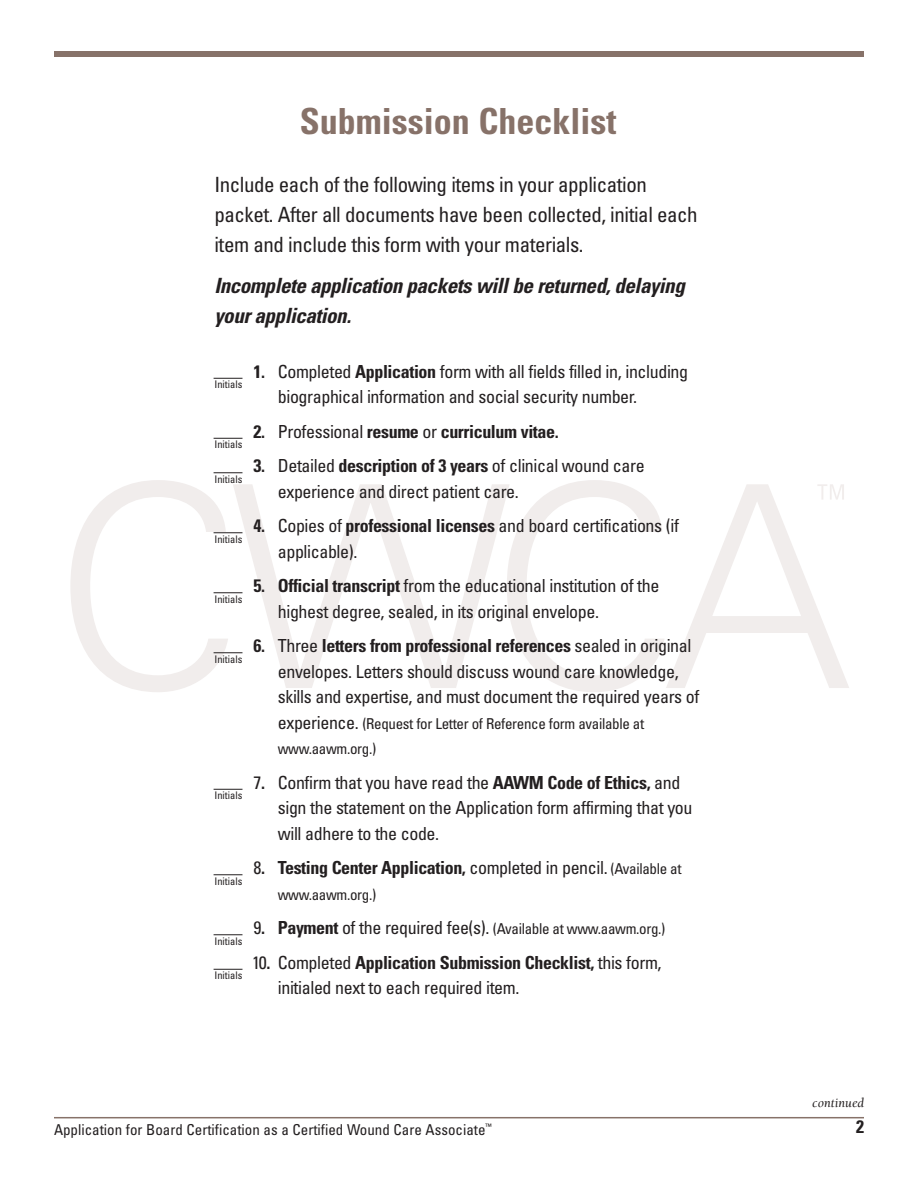
<style>
.page{position:relative;width:918px;height:1188px;background:#fff}
.page>*{position:absolute;margin:0;border:0;box-sizing:border-box;transform-origin:0 0}
.t1{font:700 condensed 36px "Univers";color:#877269}
.t2{font:condensed 21px/30px "Univers";letter-spacing:-.02em;color:#231f20}
.t3{font:italic 700 condensed 21px/30px "Univers";letter-spacing:-.02em;color:#231f20}
.t4{font:condensed 18px/25.5px "Univers";letter-spacing:-.02em;color:#231f20}
.t5{font:700 condensed 18px "Univers";letter-spacing:-.02em;color:#231f20}
.t6{font:condensed 15px/25.5px "Univers";letter-spacing:-.02em;color:#231f20}
.t7{font:condensed 15px "Univers";color:#231f20}
.t8{font:italic 13.5px "Berkeley";color:#231f20}
.t9{font:condensed 10.5px "Univers";color:#231f20}
.t10{font:condensed 7.5px "Univers";color:#231f20}
.s1{font-weight:700}
.s2{font-weight:400}
.s3{font-size:18px}
.s4{font-weight:400;font-size:15px}
.s5{font-weight:700;font-size:18px}
</style>
<div class="page">
<svg style="left:242px;top:484px;width:265px;height:204px"></svg>
<svg style="left:507px;top:480px;width:342px;height:212px"></svg>
<hr style="left:54px;top:1117px;width:810px;height:1px;background:#877269">
<div style="left:54px;top:51px;width:810px;height:6px;background:#877269"></div>
<svg style="left:214px;top:378px;width:28px;height:1px"></svg>
<svg style="left:214px;top:438px;width:28px;height:1px"></svg>
<svg style="left:214px;top:473px;width:28px;height:1px"></svg>
<svg style="left:70px;top:480px;width:172px;height:212px"></svg>
<svg style="left:214px;top:789px;width:28px;height:1px"></svg>
<svg style="left:214px;top:875px;width:28px;height:1px"></svg>
<svg style="left:214px;top:935px;width:28px;height:1px"></svg>
<svg style="left:214px;top:969px;width:28px;height:1px"></svg>
<h1 class="t1" style="left:300px;top:108px;width:318px">Submission Checklist</h1>
<p class="t2" style="left:214px;top:172px;width:485px">Include each of the following items in your application packet. After all documents have been collected, initial each item and include this form with your materials.</p>
<p class="t3" style="left:214px;top:273px;width:472px">Incomplete application packets will be returned, delaying your application.</p>
<p class="t9" style="left:214px;top:381px;width:29px">Initials</p>
<p class="t9" style="left:214px;top:441px;width:29px">Initials</p>
<p class="t9" style="left:214px;top:475px;width:29px">Initials</p>
<p class="t9" style="left:214px;top:535px;width:29px">Initials</p>
<p class="t9" style="left:214px;top:595px;width:29px">Initials</p>
<p class="t9" style="left:214px;top:655px;width:29px">Initials</p>
<p class="t9" style="left:214px;top:792px;width:29px">Initials</p>
<p class="t9" style="left:214px;top:877px;width:29px">Initials</p>
<p class="t9" style="left:214px;top:937px;width:29px">Initials</p>
<p class="t9" style="left:214px;top:972px;width:29px">Initials</p>
<p class="t4" style="left:278px;top:360px;width:412px;text-indent:-24px"><span class="s1">1.</span> Completed <span class="s1">Application</span> form with all fields filled in, including biographical information and social security number.</p>
<p class="t5" style="left:254px;top:425px;width:307px">2. <span class="s2">Professional</span> resume <span class="s2">or</span> curriculum vitae.</p>
<p class="t4" style="left:278px;top:455px;width:368px;text-indent:-24px"><span class="s1">3.</span> Detailed <span class="s1">description of 3 years</span> of clinical wound care experience and direct patient care.</p>
<p class="t4" style="left:278px;top:515px;width:403px;text-indent:-24px"><span class="s1">4.</span> Copies of <span class="s1">professional licenses</span> and board certifications (if applicable).</p>
<p class="t4" style="left:278px;top:575px;width:383px;text-indent:-24px"><span class="s1">5. Official transcript</span> from the educational institution of the highest degree, sealed, in its original envelope.</p>
<p class="t4" style="left:278px;top:635px;width:423px;text-indent:-24px"><span class="s1">6.</span> Three <span class="s1">letters from professional references</span> sealed in original envelopes. Letters should discuss wound care knowledge, skills and expertise, and must document the required years of</p>
<p class="t6" style="left:278px;top:712px;width:368px"><span class="s3">experience.</span> (Request for Letter of Reference form available at www.aawm.org.)</p>
<p class="t4" style="left:278px;top:771px;width:416px;text-indent:-24px">7<span class="s1">.</span> Confirm that you have read the <span class="s1">AAWM Code of Ethics,</span> and sign the statement on the Application form affirming that you will adhere to the code.</p>
<p class="t5" style="left:254px;top:861px;width:429px"><span class="s2">8</span>. Testing Center Application, <span class="s2">completed in pencil.</span> <span class="s4">(Available at</span></p>
<p class="t6" style="left:278px;top:883px;width:100px">www.aawm.org.)</p>
<p class="t6" style="left:254px;top:918px;width:413px"><span class="s3">9</span><span class="s5">. Payment</span> <span class="s3">of the required fee(s).</span> (Available at www.aawm.org.)</p>
<p class="t4" style="left:278px;top:951px;width:385px;text-indent:-26px">10<span class="s1">.</span> Completed <span class="s1">Application Submission Checklist,</span> this form, initialed next to each required item.</p>
<p class="t8" style="left:812px;top:1098px;width:53px">continued</p>
<p class="t7" style="left:54px;top:1124px;width:433px">Application for Board Certification as a Certified Wound Care Associate</p>
<p class="t5" style="left:856px;top:1120px;width:9px">2</p>
<p class="t10" style="left:486px;top:1124px;width:8px">™</p>
</div>
